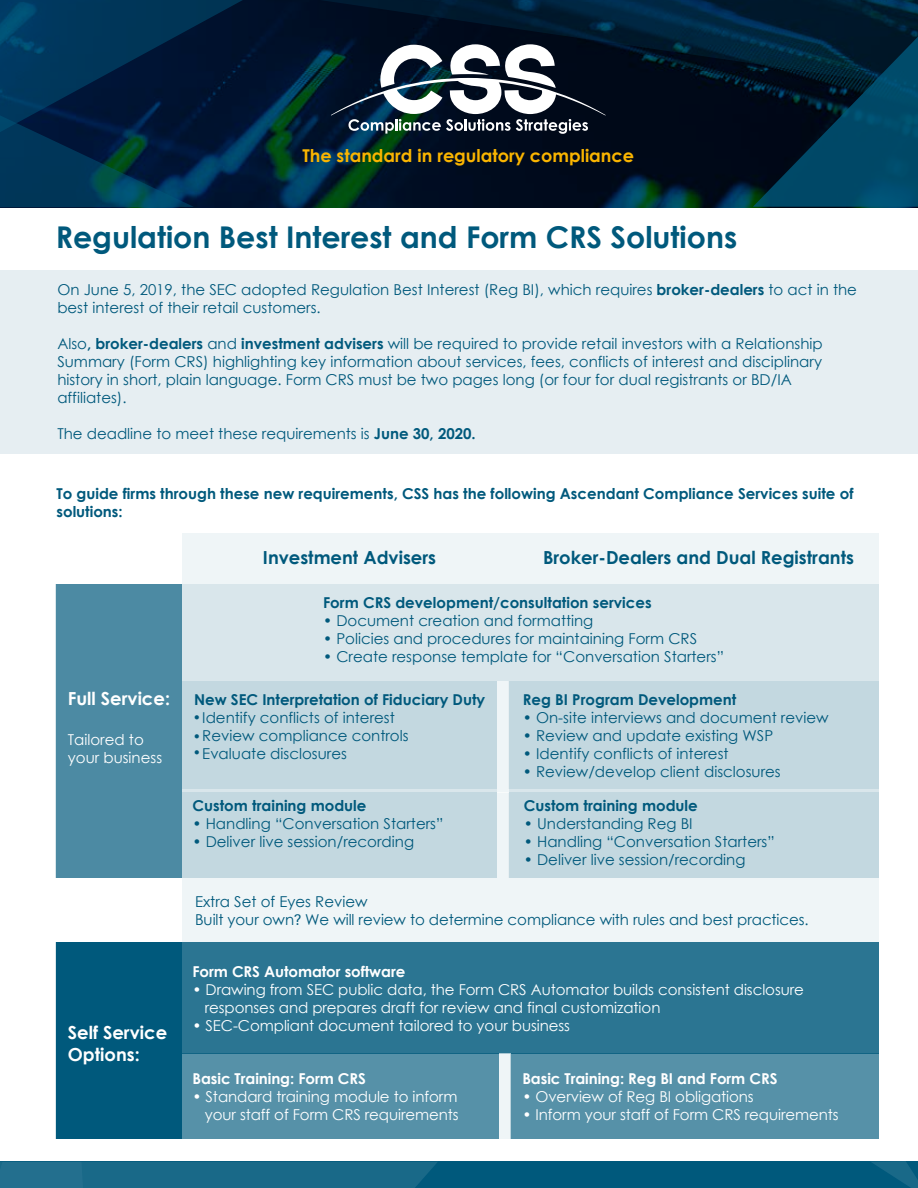
<style>
.page{position:relative;width:918px;height:1188px;background:#fff}
.page>*{position:absolute;margin:0;border:0;box-sizing:border-box;transform-origin:0 0}
.t1{font:700 30px "Century Gothic";color:#00597c}
.t2{font:700 27px "Century Gothic";color:#00597c}
.t3{font:700 18px "Century Gothic";color:#00597c}
.t4{font:700 18px/21.6px "Century Gothic";color:#fff}
.t5{font:700 17.7px "Century Gothic";color:#fab500}
.t6{font:15px/18px "Century Gothic";color:#00597c}
.t7{font:15px/18px "Century Gothic";letter-spacing:-.005em;color:#fff}
.t8{font:700 15px/18px "Century Gothic";color:#00597c}
.t9{font:700 15px "Century Gothic";letter-spacing:-.005em;color:#fff}
.s1{font-weight:700}
.s2{font-family:"Avenir"}
</style>
<div class="page">
<div style="left:0;top:1162px;width:918px;height:26px;background:#00597c"></div>
<svg style="left:870px;top:1161px;width:48px;height:27px"></svg>
<svg style="left:0;top:1161px;width:438px;height:27px;background:#196988"></svg>
<svg style="left:0;top:91px;width:918px;height:117px;background:#001626"></svg>
<svg style="left:0;top:162px;width:194px;height:45px;background:#003856"></svg>
<svg style="left:753px;top:91px;width:165px;height:116px;background:#00344d"></svg>
<svg style="left:0;top:0;width:298px;height:162px;background:#002948"></svg>
<svg style="left:206px;top:0;width:712px;height:91px;background:#001a30"></svg>
<svg style="left:331px;top:44px;width:275px;height:90px"></svg>
<div style="left:0;top:270px;width:918px;height:183px;background:#e6eef2"></div>
<div style="left:56px;top:534px;width:823px;height:605px;background:#d9e6eb"></div>
<div style="left:509px;top:682px;width:370px;height:107px;background:#c3d8e0"></div>
<div style="left:509px;top:793px;width:370px;height:85px;background:#c3d8e0"></div>
<div style="left:181px;top:793px;width:316px;height:85px;background:#c3d8e0"></div>
<div style="left:181px;top:682px;width:316px;height:107px;background:#c3d8e0"></div>
<div style="left:56px;top:584px;width:125px;height:555px;background:#00597c"></div>
<div style="left:181px;top:942px;width:698px;height:111px;background:#2b7592"></div>
<div style="left:510px;top:1053px;width:369px;height:86px;background:#5691a8"></div>
<div style="left:181px;top:1053px;width:318px;height:86px;background:#5691a8"></div>
<div style="left:56px;top:584px;width:125px;height:294px;background:#4c8aa3"></div>
<div style="left:0;top:527px;width:181px;height:57px;background:#fff"></div>
<div style="left:0;top:878px;width:181px;height:64px;background:#fff"></div>
<div style="left:181px;top:532px;width:699px;height:52px;background:#eff5f7"></div>
<div style="left:181px;top:878px;width:698px;height:64px;background:#eff5f7"></div>
<div style="left:497px;top:682px;width:12px;height:111px;background:#eff5f7"></div>
<div style="left:497px;top:793px;width:12px;height:85px;background:#eff5f7"></div>
<div style="left:499px;top:1053px;width:11px;height:86px;background:#eff5f7"></div>
<p class="t5" style="left:302px;top:142px;width:333px">The standard in regulatory compliance</p>
<h1 class="t1" style="left:56px;top:215px;width:683px">Regulation Best Interest and Form CRS Solutions</h1>
<p class="t6" style="left:57px;top:280px;width:801px">On June 5, 2019, the SEC adopted Regulation Best Interest (Reg BI), which requires <span class="s1">broker-dealers</span> to act in the best interest of their retail customers.</p>
<p class="t6" style="left:57px;top:334px;width:767px">Also<span class="s1">, broker-dealers</span> and <span class="s1">investment advisers</span> will be required to provide retail investors with a Relationship Summary (Form CRS) highlighting key information about services, fees, conflicts of interest and disciplinary history in short, plain language. Form CRS must be two pages long (or four for dual registrants or BD/IA affiliates).</p>
<p class="t6" style="left:57px;top:424px;width:420px">The deadline to meet these requirements is <span class="s1">June 30, 2020.</span></p>
<p class="t8" style="left:56px;top:484px;width:799px">To guide firms through these new requirements, CSS has the following Ascendant Compliance Services suite of solutions:</p>
<p class="t3" style="left:263px;top:544px;width:175px">Investment Advisers</p>
<p class="t3" style="left:543px;top:544px;width:313px">Broker-Dealers and Dual Registrants</p>
<p class="t4" style="left:68px;top:687px;width:104px">Full Service:</p>
<p class="t7" style="left:68px;top:730px;width:96px">Tailored to your business</p>
<p class="t4" style="left:68px;top:1021px;width:101px">Self Service<br>Options:</p>
<p class="t8" style="left:323px;top:593px;width:330px">Form CRS development/consultation services</p>
<p class="t6" style="left:323px;top:611px;width:272px">• Document creation and formatting</p>
<p class="t6" style="left:323px;top:629px;width:376px">• Policies and procedures for maintaining Form CRS</p>
<p class="t6" style="left:323px;top:647px;width:402px">• Create response template for “Conversation Starters”</p>
<p class="t8" style="left:194px;top:690px;width:293px">New SEC Interpretation of Fiduciary Duty</p>
<p class="t6" style="left:202px;top:708px;width:208px">Identify conflicts of interest<br>Review compliance controls<br>Evaluate disclosures</p>
<h2 class="t2" style="left:193px;top:689px;width:9px">.</h2>
<h2 class="t2" style="left:193px;top:707px;width:9px">.</h2>
<h2 class="t2" style="left:193px;top:723px;width:9px">.</h2>
<p class="t8" style="left:193px;top:795px;width:175px">Custom training module</p>
<p class="t6" style="left:193px;top:814px;width:252px">• Handling “Conversation Starters”</p>
<p class="t6" style="left:193px;top:832px;width:223px">• Deliver live session/recording</p>
<p class="t8" style="left:523px;top:690px;width:215px">Reg BI Program Development</p>
<p class="t6" style="left:523px;top:709px;width:307px">• On-site interviews and document review</p>
<p class="t6" style="left:523px;top:727px;width:252px">• Review and update existing WSP</p>
<p class="t6" style="left:523px;top:745px;width:207px">• Identify conflicts of interest</p>
<p class="t6" style="left:523px;top:763px;width:259px">• Review/develop client disclosures</p>
<p class="t8" style="left:524px;top:795px;width:175px">Custom training module</p>
<p class="t6" style="left:524px;top:814px;width:170px">• Understanding Reg BI</p>
<p class="t6" style="left:524px;top:832px;width:252px">• Handling “Conversation Starters”</p>
<p class="t6" style="left:524px;top:850px;width:223px">• Deliver live session/recording</p>
<p class="t6" style="left:195px;top:892px;width:615px">Extra Set of Eyes Review<br>Built your own<span class="s2">?</span> We will review to determine compliance with rules and best practices.</p>
<p class="t9" style="left:193px;top:960px;width:214px">Form CRS Automator software</p>
<p class="t7" style="left:205px;top:981px;width:601px;text-indent:-12px">• Drawing from SEC public data, the Form CRS Automator builds consistent disclosure responses and prepares draft for review and final customization</p>
<p class="t7" style="left:193px;top:1017px;width:379px">• SEC-Compliant document tailored to your business</p>
<p class="t9" style="left:193px;top:1068px;width:175px">Basic Training: Form CRS</p>
<p class="t7" style="left:193px;top:1088px;width:268px;text-align:right">• Standard training module to inform your staff of Form CRS requirements</p>
<p class="t9" style="left:522px;top:1068px;width:257px">Basic Training: Reg BI and Form CRS</p>
<p class="t7" style="left:522px;top:1088px;width:233px">• Overview of Reg BI obligations</p>
<p class="t7" style="left:522px;top:1106px;width:318px">• Inform your staff of Form CRS requirements</p>
</div>
